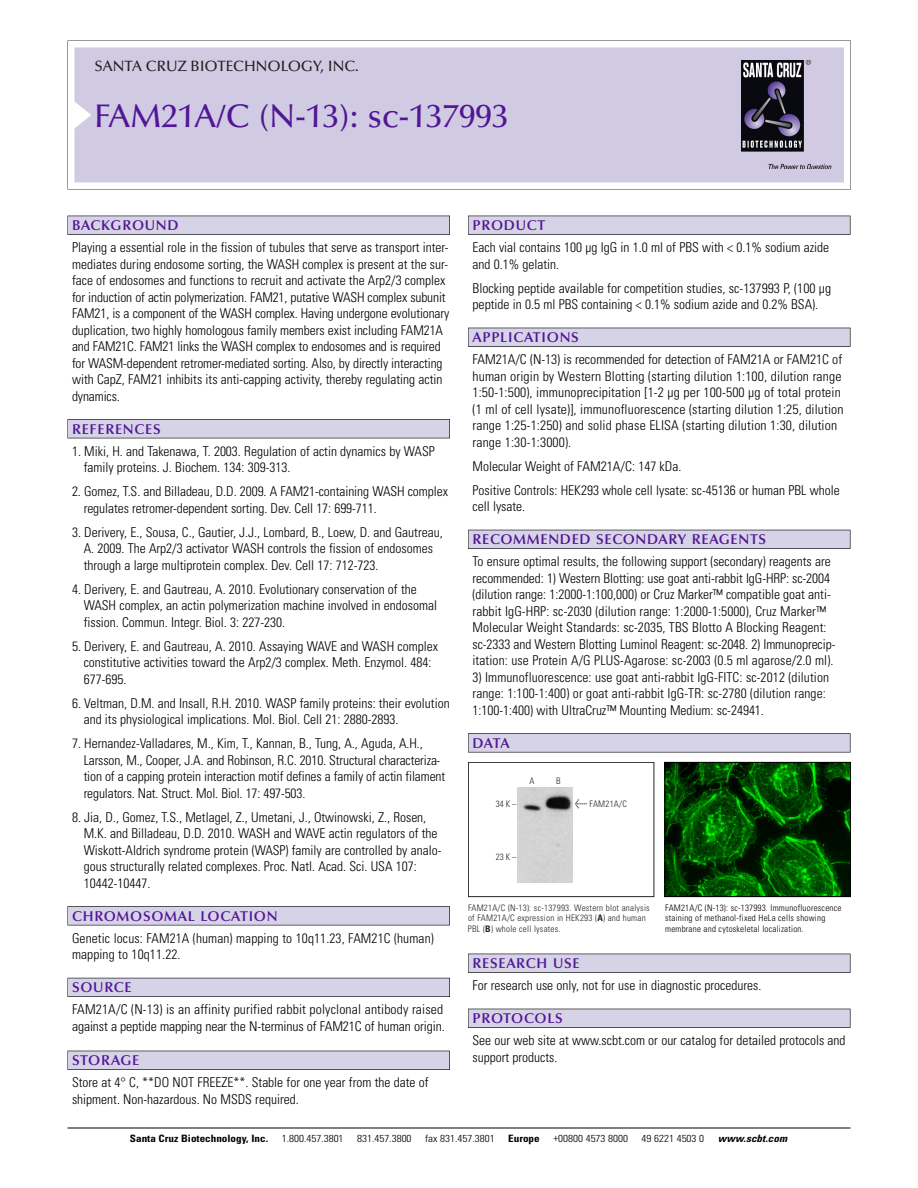
<style>
.page{position:relative;width:918px;height:1188px;background:#fff}
.page>*{position:absolute;margin:0;border:0;box-sizing:border-box;transform-origin:0 0}
.t1{font:500 33px "Optima";color:#511695}
.t2{font:500 15px "Optima";color:#231f20}
.t3{font:600 14.25px "Optima";letter-spacing:.05em;color:#511695}
.t4{font:300 condensed 13.5px/16.5px "Univers";color:#000}
.t5{font:300 condensed 10.2px "Univers";color:#000;scale:1.1 1}
.t6{font:700 condensed 10.2px "Univers";color:#000;scale:1.1 1}
.t7{font:italic 700 condensed 10.2px "Univers";letter-spacing:.005em;color:#000;scale:1.1 1}
.t8{font:9px/10.5px "Univers Condensed Light+KUFAHO";letter-spacing:.025em;color:#272627}
.t9{font:300 condensed 9px/10.5px "Univers";letter-spacing:.02em;color:#000}
.s1{font-family:"Meta Plus Book Roman+OGPLYC";font-size:10.5px}
.s2{font-family:"Univers Condensed Bold+ULFOXO"}
</style>
<div class="page">
<svg style="left:68px;top:40px;width:783px;height:149px"></svg>
<div style="left:74px;top:47px;width:770px;height:135px;background:#d1cae3"></div>
<img style="left:741px;top:60px;width:90px;height:108px">
<div style="left:68px;top:216px;width:382px;height:19px;background:#525155"></div>
<div style="left:68px;top:216px;width:381px;height:18px;background:#d7d3e7"></div>
<div style="left:68px;top:419px;width:382px;height:19px;background:#525155"></div>
<div style="left:68px;top:420px;width:381px;height:18px;background:#d7d3e7"></div>
<div style="left:68px;top:906px;width:382px;height:19px;background:#545357"></div>
<div style="left:68px;top:907px;width:381px;height:18px;background:#d7d3e7"></div>
<div style="left:68px;top:978px;width:382px;height:19px;background:#54535a"></div>
<div style="left:68px;top:978px;width:381px;height:18px;background:#d7d3e7"></div>
<div style="left:68px;top:1051px;width:382px;height:19px;background:#515055"></div>
<div style="left:68px;top:1051px;width:381px;height:18px;background:#d7d3e7"></div>
<div style="left:468px;top:216px;width:382px;height:19px;background:#525155"></div>
<div style="left:468px;top:216px;width:382px;height:18px;background:#d7d3e7"></div>
<div style="left:468px;top:328px;width:382px;height:19px;background:#515055"></div>
<div style="left:468px;top:328px;width:382px;height:18px;background:#d7d3e7"></div>
<div style="left:468px;top:530px;width:382px;height:19px;background:#525158"></div>
<div style="left:468px;top:530px;width:382px;height:18px;background:#d7d3e7"></div>
<div style="left:468px;top:733px;width:382px;height:19px;background:#575759"></div>
<div style="left:468px;top:734px;width:382px;height:18px;background:#d7d3e7"></div>
<div style="left:468px;top:954px;width:382px;height:19px;background:#525155"></div>
<div style="left:468px;top:954px;width:382px;height:18px;background:#d7d3e7"></div>
<div style="left:468px;top:1009px;width:382px;height:19px;background:#515055"></div>
<div style="left:468px;top:1009px;width:382px;height:18px;background:#d7d3e7"></div>
<hr style="left:68px;top:1128px;width:782px;height:1px;background:#000">
<img style="left:666px;top:764px;width:183px;height:131px">
<div style="left:664px;top:762px;width:187px;height:135px;border:1px solid #000"></div>
<div style="left:468px;top:762px;width:186px;height:135px;border:1px solid #272627"></div>
<img style="left:518px;top:787px;width:55px;height:96px">
<p class="t2" style="left:94px;top:61px;width:266px">SANTA CRUZ BIOTECHNOLOGY, INC.</p>
<h1 class="t1" style="left:94px;top:103px;width:416px">FAM21A/C (N-13): sc-137993</h1>
<p class="t3" style="left:72px;top:219px;width:108px">BACKGROUND</p>
<p class="t4" style="left:72px;top:240px;width:379px">Playing a essential role in the fission of tubules that serve as transport inter&shy;mediates during endosome sorting, the WASH complex is present at the sur&shy;face of endosomes and functions to recruit and activate the Arp2/3 complex for induction of actin polymerization. FAM21, putative WASH complex subunit FAM21, is a component of the WASH complex. Having undergone evolutionary duplication, two highly homologous family members exist including FAM21A and FAM21C. FAM21 links the WASH complex to endosomes and is required for WASM-dependent retromer-mediated sorting. Also, by directly interacting with CapZ, FAM21 inhibits its anti-capping activity, thereby regulating actin dynamics.</p>
<p class="t3" style="left:72px;top:423px;width:90px">REFERENCES</p>
<p class="t4" style="left:84px;top:444px;width:353px;text-indent:-12px">1. Miki, H. and Takenawa, T. 2003. Regulation of actin dynamics by WASP family proteins. J. Biochem. 134: 309-313.</p>
<p class="t4" style="left:84px;top:484px;width:366px;text-indent:-12px">2. Gomez, T.S. and Billadeau, D.D. 2009. A FAM21-containing WASH complex regulates retromer-dependent sorting. Dev. Cell 17: 699-711.</p>
<p class="t4" style="left:84px;top:525px;width:361px;text-indent:-12px">3. Derivery, E., Sousa, C., Gautier, J.J., Lombard, B., Loew, D. and Gautreau,<br>A. 2009. The Arp2/3 activator WASH controls the fission of endosomes through a large multiprotein complex. Dev. Cell 17: 712-723.</p>
<p class="t4" style="left:84px;top:582px;width:355px;text-indent:-12px">4. Derivery, E. and Gautreau, A. 2010. Evolutionary conservation of the<br>WASH complex, an actin polymerization machine involved in endosomal fission. Commun. Integr. Biol. 3: 227-230.</p>
<p class="t4" style="left:84px;top:639px;width:356px;text-indent:-12px">5. Derivery, E. and Gautreau, A. 2010. Assaying WAVE and WASH complex constitutive activities toward the Arp2/3 complex. Meth. Enzymol. 484:<br>677-695.</p>
<p class="t4" style="left:84px;top:696px;width:367px;text-indent:-12px">6. Veltman, D.M. and Insall, R.H. 2010. WASP family proteins: their evolution and its physiological implications. Mol. Biol. Cell 21: 2880-2893.</p>
<p class="t4" style="left:84px;top:736px;width:363px;text-indent:-12px">7. Hernandez-Valladares, M., Kim, T., Kannan, B., Tung, A., Aguda, A.H., Larsson, M., Cooper, J.A. and Robinson, R.C. 2010. Structural characteriza&shy;tion of a capping protein interaction motif defines a family of actin filament regulators. Nat. Struct. Mol. Biol. 17: 497-503.</p>
<p class="t4" style="left:84px;top:810px;width:359px;text-indent:-12px">8. Jia, D., Gomez, T.S., Metlagel, Z., Umetani, J., Otwinowski, Z., Rosen, M.K. and Billadeau, D.D. 2010. WASH and WAVE actin regulators of the Wiskott-Aldrich syndrome protein (WASP) family are controlled by analo&shy;gous structurally related complexes. Proc. Natl. Acad. Sci. USA 107:<br>10442-10447.</p>
<p class="t3" style="left:72px;top:910px;width:207px">CHROMOSOMAL LOCATION</p>
<p class="t4" style="left:72px;top:931px;width:363px">Genetic locus: FAM21A (human) mapping to 10q11.23, FAM21C (human) mapping to 10q11.22.</p>
<p class="t3" style="left:72px;top:982px;width:61px">SOURCE</p>
<p class="t4" style="left:72px;top:1002px;width:374px">FAM21A/C (N-13) is an affinity purified rabbit polyclonal antibody raised against a peptide mapping near the N-terminus of FAM21C of human origin.</p>
<p class="t3" style="left:72px;top:1055px;width:69px">STORAGE</p>
<p class="t4" style="left:72px;top:1075px;width:358px">Store at 4° C, **DO NOT FREEZE**. Stable for one year from the date of shipment. Non-hazardous. No MSDS required.</p>
<p class="t3" style="left:473px;top:219px;width:74px">PRODUCT</p>
<p class="t4" style="left:473px;top:240px;width:358px">Each vial contains 100 µg IgG in 1.0 ml of PBS with &lt; 0.1% sodium azide and 0.1% gelatin.</p>
<p class="t4" style="left:473px;top:281px;width:360px">Blocking peptide available for competition studies, sc-137993 P, (100 µg peptide in 0.5 ml PBS containing &lt; 0.1% sodium azide and 0.2% BSA).</p>
<p class="t3" style="left:473px;top:332px;width:108px">APPLICATIONS</p>
<p class="t4" style="left:473px;top:352px;width:373px">FAM21A/C (N-13) is recommended for detection of FAM21A or FAM21C of human origin by Western Blotting (starting dilution 1:100, dilution range 1:50-1:500), immunoprecipitation [1-2 µg per 100-500 µg of total protein (1 ml of cell lysate)], immunofluorescence (starting dilution 1:25, dilution range 1:25-1:250) and solid phase ELISA (starting dilution 1:30, dilution range 1:30-1:3000).</p>
<p class="t4" style="left:473px;top:455px;width:369px;line-height:24px">Molecular Weight of FAM21A/C: 147 kDa.<br>Positive Controls: HEK293 whole cell lysate: sc-45136 or human PBL whole</p>
<p class="t4" style="left:473px;top:499px;width:54px">cell lysate.</p>
<p class="t3" style="left:473px;top:534px;width:295px">RECOMMENDED SECONDARY REAGENTS</p>
<p class="t4" style="left:473px;top:554px;width:364px">To ensure optimal results, the following support (secondary) reagents are recommended: 1) Western Blotting: use goat anti-rabbit IgG-HRP: sc-2004 (dilution range: 1:2000-1:100,000) or Cruz Marker™ compatible goat anti&shy;rabbit IgG-HRP: sc-2030 (dilution range: 1:2000-1:5000), Cruz Marker™ Molecular Weight Standards: sc-2035, TBS Blotto A Blocking Reagent: sc-2333 and Western Blotting Luminol Reagent: sc-2048. 2) Immunoprecip&shy;itation: use Protein A/G PLUS-Agarose: sc-2003 (0.5 ml agarose/2.0 ml).</p>
<p class="t4" style="left:473px;top:670px;width:358px">3) Immunofluorescence: use goat anti-rabbit IgG-FITC: sc-2012 (dilution range: 1:100-1:400) or goat anti-rabbit IgG-TR: sc-2780 (dilution range:<br>1:100-1:400) with UltraCruz™ Mounting Medium: sc-24941.</p>
<p class="t3" style="left:473px;top:737px;width:39px">DATA</p>
<p class="t8" style="left:496px;top:799px;width:22px">34K–</p>
<p class="t8" style="left:530px;top:777px;width:7px">A</p>
<p class="t8" style="left:556px;top:777px;width:6px">B</p>
<p class="t8" style="left:575px;top:800px;width:54px"><span class="s1">&lt;</span> FAM21A/C</p>
<p class="t8" style="left:496px;top:853px;width:22px">23K–</p>
<p class="t8" style="left:468px;top:903px;width:183px">FAM21A/C (N-13): sc-137993. Western blot analysis of FAM21A/C expression in HEK293 (<span class="s2">A</span>) and human<br>PBL (<span class="s2">B</span>) whole cell lysates.</p>
<p class="t9" style="left:665px;top:903px;width:178px">FAM21A/C (N-13): sc-137993. Immunofluorescence staining of methanol-fixed HeLa cells showing membrane and cytoskeletal localization.</p>
<p class="t3" style="left:473px;top:957px;width:109px">RESEARCH USE</p>
<p class="t4" style="left:473px;top:978px;width:290px">For research use only, not for use in diagnostic procedures.</p>
<p class="t3" style="left:473px;top:1013px;width:92px">PROTOCOLS</p>
<p class="t4" style="left:473px;top:1033px;width:375px">See our web site at www.scbt.com or our catalog for detailed protocols and support products.</p>
<p class="t6" style="left:130px;top:1135px;width:127px">Santa Cruz Biotechnology, Inc.</p>
<p class="t5" style="left:282px;top:1135px;width:58px">1.800.457.3801</p>
<p class="t5" style="left:357px;top:1135px;width:51px">831.457.3800</p>
<p class="t5" style="left:425px;top:1135px;width:65px">fax 831.457.3801</p>
<p class="t6" style="left:508px;top:1135px;width:30px">Europe</p>
<p class="t5" style="left:553px;top:1135px;width:69px">+00800 4573 8000</p>
<p class="t5" style="left:642px;top:1135px;width:58px">49 6221 4503 0</p>
<p class="t7" style="left:718px;top:1135px;width:64px">www.scbt.com</p>
</div>
